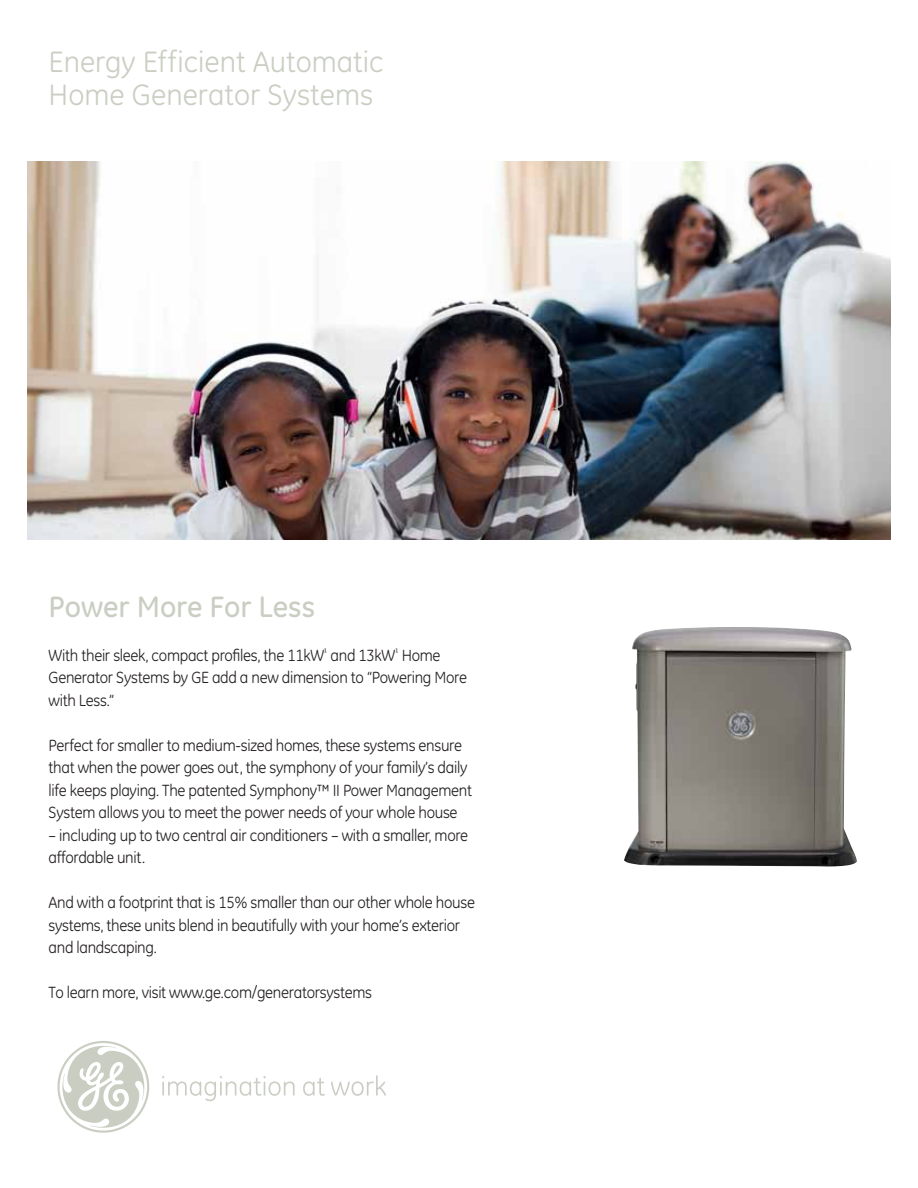
<style>
.page{position:relative;width:918px;height:1188px;background:#fff}
.page>*{position:absolute;margin:0;border:0;box-sizing:border-box;transform-origin:0 0}
.t1{font:30px/33px "GE Inspira";color:#cacec2}
.t2{font:500 30px "GE Inspira";color:#cacec2}
.t3{font:16.5px/22.5px "GE Inspira";letter-spacing:-.02em;color:#231f20;scale:.95 1}
</style>
<div class="page">
<svg style="left:162px;top:1076px;width:133px;height:25px"></svg>
<svg style="left:303px;top:1078px;width:22px;height:18px"></svg>
<svg style="left:331px;top:1075px;width:55px;height:21px"></svg>
<svg style="left:57px;top:1041px;width:92px;height:92px"></svg>
<img style="left:27px;top:162px;width:864px;height:378px">
<img style="left:624px;top:627px;width:233px;height:240px">
<h1 class="t1" style="left:49px;top:45px;width:336px">Energy Efficient Automatic<br>Home Generator Systems</h1>
<h1 class="t2" style="left:49px;top:590px;width:268px">Power More For Less</h1>
<p class="t3" style="left:49px;top:644px;width:442px">With their sleek, compact profiles, the 11kW<sup>¹</sup> and 13kW<sup>¹</sup> Home<br>Generator Systems by GE add a new dimension to “Powering More with Less.”</p>
<p class="t3" style="left:49px;top:734px;width:447px">Perfect for smaller to medium-sized homes, these systems ensure that when the power goes out, the symphony of your family’s daily life keeps playing. The patented Symphony™ II Power Management System allows you to meet the power needs of your whole house</p>
<p class="t3" style="left:49px;top:824px;width:443px">– including up to two central air conditioners – with a smaller, more affordable unit.</p>
<p class="t3" style="left:49px;top:891px;width:450px">And with a footprint that is 15% smaller than our other whole house systems, these units blend in beautifully with your home’s exterior and landscaping.</p>
<p class="t3" style="left:49px;top:981px;width:342px">To learn more, visit www.ge.com/generatorsystems</p>
</div>
